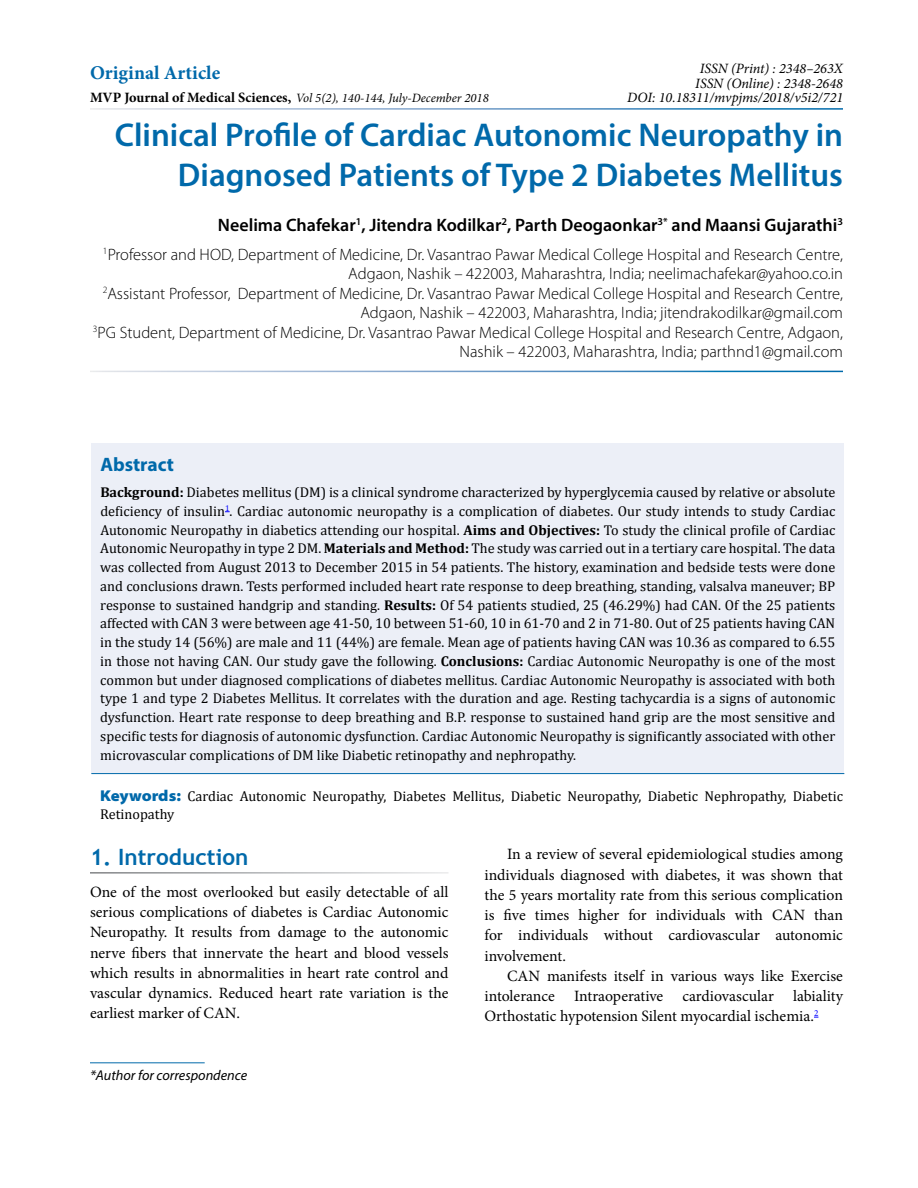
<style>
.page{position:relative;width:918px;height:1188px;background:#fff}
.page>*{position:absolute;margin:0;border:0;box-sizing:border-box;transform-origin:0 0}
.t1{font:600 33px/40.5px "Myriad Pro";color:#0069aa;text-align:right}
.t2{font:700 22.5px "Trebuchet MS";color:#0069aa}
.t3{font:700 19.5px "Minion Pro";color:#0069aa}
.t4{font:700 19.5px "Myriad Pro";color:#0069aa}
.t5{font:600 18px "Myriad Pro";color:#000}
.t6{font:300 16.5px/19.5px "Myriad Pro";color:#000;text-align:right}
.t7{font:15.75px/20.2px "Minion Pro";color:#000;text-align:justify}
.t8{font:14.25px/18.8px "Cambria";color:#000;text-align:justify}
.t9{font:italic 14.25px/14.5px "Minion Pro";color:#000;text-align:right}
.t10{font:italic 14.25px "Myriad Pro";color:#000}
.t11{font:italic 12.75px "Minion Pro";color:#000}
.s1{font-weight:700;font-style:normal;font-size:14.25px}
.s2{font-weight:700}
.s3{font-family:"Myriad Pro";font-weight:900;font-stretch:semi-expanded;font-size:15.75px;color:#0069aa}
</style>
<div class="page">
<hr style="left:90px;top:1062px;width:115px;height:1px;background:#0069aa">
<div style="left:91px;top:443px;width:753px;height:330px;background:#eceff7"></div>
<hr style="left:91px;top:773px;width:753px;height:1px;background:#0069aa">
<h3 class="t3" style="left:90px;top:59px;width:132px">Original Article</h3>
<p class="t9" style="left:627px;top:61px;width:218px">ISSN (Print) : 2348–263X<br>ISSN (Online) : 2348-2648<br>DOI: 10.18311/mvpjms/2018/v5i2/721</p>
<h1 class="t1" style="left:115px;top:113px;width:730px">Clinical Profile of Cardiac Autonomic Neuropathy in<br>Diagnosed Patients of Type 2 Diabetes Mellitus</h1>
<p class="t5" style="left:218px;top:214px;width:627px">Neelima Chafekar<sup>1</sup>, Jitendra Kodilkar<sup>2</sup>, Parth Deogaonkar<sup>3*</sup> and Maansi Gujarathi<sup>3</sup></p>
<p class="t6" style="left:93px;top:244px;width:752px"><sup>1</sup>Professor and HOD, Department of Medicine, Dr. Vasantrao Pawar Medical College Hospital and Research Centre, Adgaon, Nashik – 422003, Maharashtra, India; neelimachafekar@yahoo.co.in<br><sup>2</sup>Assistant Professor, Department of Medicine, Dr. Vasantrao Pawar Medical College Hospital and Research Centre, Adgaon, Nashik – 422003, Maharashtra, India; jitendrakodilkar@gmail.com<br><sup>3</sup>PG Student, Department of Medicine, Dr. Vasantrao Pawar Medical College Hospital and Research Centre, Adgaon, Nashik – 422003, Maharashtra, India; parthnd1@gmail.com</p>
<p class="t11" style="left:90px;top:90px;width:400px"><span class="s1">MVP Journal of Medical Sciences,</span> Vol 5(2), 140-144, July-December 2018</p>
<h3 class="t4" style="left:100px;top:452px;width:75px">Abstract</h3>
<p class="t8" style="left:100px;top:483px;width:737px"><span class="s2">Background:</span> Diabetes mellitus (DM) is a clinical syndrome characterized by hyperglycemia caused by relative or absolute deficiency of insulin<sup>1</sup>. Cardiac autonomic neuropathy is a complication of diabetes. Our study intends to study Cardiac Autonomic Neuropathy in diabetics attending our hospital. <span class="s2">Aims and Objectives:</span> To study the clinical profile of Cardiac Autonomic Neuropathy in type 2 DM. <span class="s2">Materials and Method:</span> The study was carried out in a tertiary care hospital. The data was collected from August 2013 to December 2015 in 54 patients. The history, examination and bedside tests were done and conclusions drawn. Tests performed included heart rate response to deep breathing, standing, valsalva maneuver; BP response to sustained handgrip and standing. <span class="s2">Results:</span> Of 54 patients studied, 25 (46.29%) had CAN. Of the 25 patients affected with CAN 3 were between age 41-50, 10 between 51-60, 10 in 61-70 and 2 in 71-80. Out of 25 patients having CAN in the study 14 (56%) are male and 11 (44%) are female. Mean age of patients having CAN was 10.36 as compared to 6.55 in those not having CAN. Our study gave the following. <span class="s2">Conclusions:</span> Cardiac Autonomic Neuropathy is one of the most common but under diagnosed complications of diabetes mellitus. Cardiac Autonomic Neuropathy is associated with both type 1 and type 2 Diabetes Mellitus. It correlates with the duration and age. Resting tachycardia is a signs of autonomic dysfunction. Heart rate response to deep breathing and B.P. response to sustained hand grip are the most sensitive and specific tests for diagnosis of autonomic dysfunction. Cardiac Autonomic Neuropathy is significantly associated with other microvascular complications of DM like Diabetic retinopathy and nephropathy.</p>
<p class="t8" style="left:100px;top:786px;width:744px"><span class="s3">Keywords:</span> Cardiac Autonomic Neuropathy, Diabetes Mellitus, Diabetic Neuropathy, Diabetic Nephropathy, Diabetic<br>Retinopathy</p>
<h2 class="t2" style="left:90px;top:843px;width:160px">1. Introduction</h2>
<p class="t7" style="left:90px;top:882px;width:360px">One of the most overlooked but easily detectable of all serious complications of diabetes is Cardiac Autonomic Neuropathy. It results from damage to the autonomic nerve fibers that innervate the heart and blood vessels which results in abnormalities in heart rate control and vascular dynamics. Reduced heart rate variation is the earliest marker of CAN.</p>
<p class="t10" style="left:90px;top:1066px;width:159px">*Author for correspondence</p>
<p class="t7" style="left:484px;top:844px;width:360px;text-indent:23px">In a review of several epidemiological studies among individuals diagnosed with diabetes, it was shown that the 5 years mortality rate from this serious complication is five times higher for individuals with CAN than for individuals without cardiovascular autonomic involvement.</p>
<p class="t7" style="left:484px;top:966px;width:360px;text-indent:23px">CAN manifests itself in various ways like Exercise intolerance Intraoperative cardiovascular labiality Orthostatic hypotension Silent myocardial ischemia.<sup>2</sup></p>
</div>
